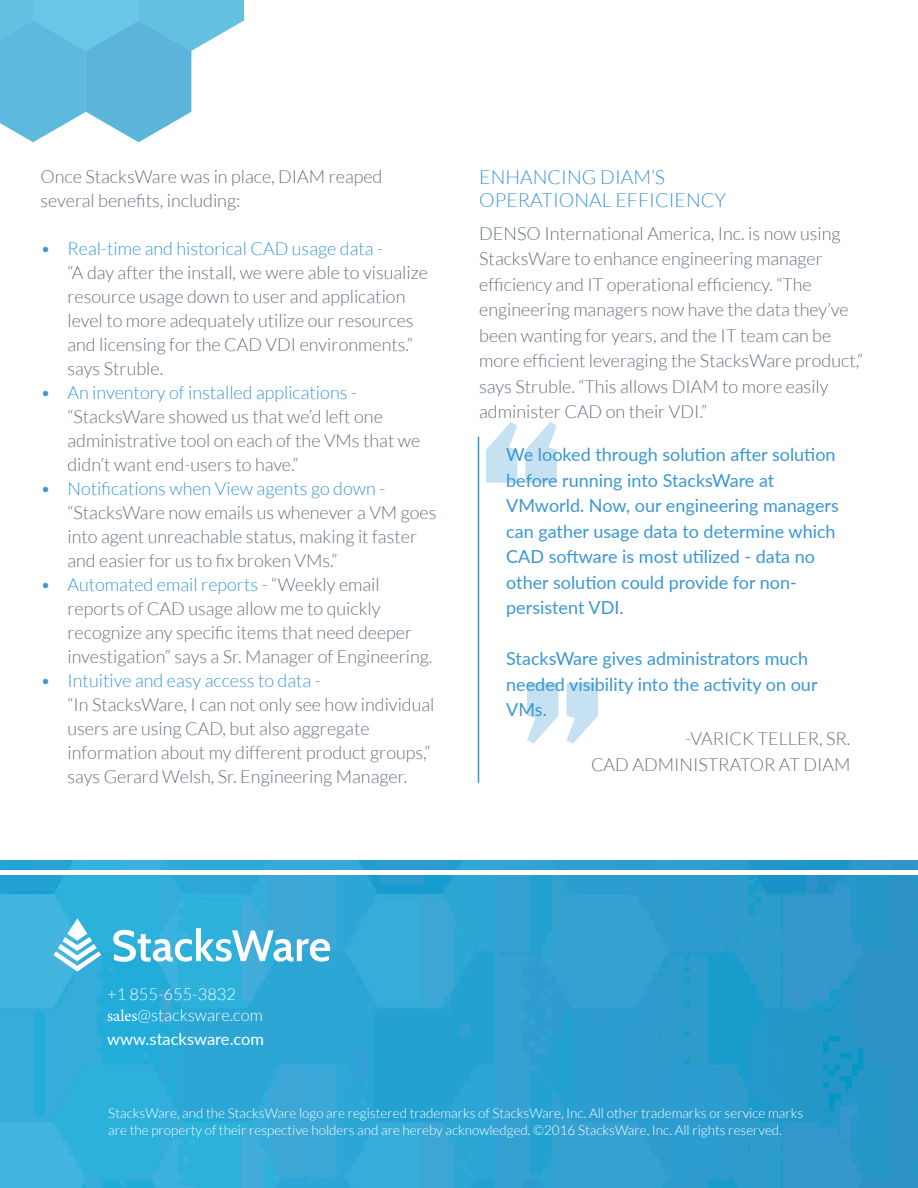
<style>
.page{position:relative;width:918px;height:1188px;background:#fff}
.page>*{position:absolute;margin:0;border:0;box-sizing:border-box;transform-origin:0 0}
.t1{font:300 19.5px "Lato";color:#3a97d3}
.t2{font:300 18px/24px "Lato";color:#66717d}
.t3{font:18px/25.5px "Lato";color:#3a97d3}
.t4{font:300 16.5px/21.1px "Lato";color:#fff}
.t5{font:16.5px "Lato";color:#fff}
.t6{font:300 13.5px/16.5px "Lato";color:#fff}
.s1{color:#3a97d3}
.s2{font-family:"Minion Pro";font-weight:400}
</style>
<div class="page">
<svg style="left:527px;top:683px;width:71px;height:61px"></svg>
<svg style="left:486px;top:422px;width:71px;height:61px"></svg>
<hr style="left:478px;top:437px;width:1px;height:346px;background:#3a97d3">
<img style="left:0;top:876px;width:917px;height:312px">
<img style="left:0;top:861px;width:917px;height:8px">
<svg style="left:113px;top:928px;width:217px;height:34px"></svg>
<svg style="left:54px;top:918px;width:47px;height:54px"></svg>
<svg style="left:0;top:0;width:244px;height:142px"></svg>
<p class="t2" style="left:40px;top:165px;width:343px">Once StacksWare was in place, DIAM reaped several benefits, including:</p>
<p class="t2" style="left:68px;top:237px;width:362px;text-indent:-27px"><span class="s1">• Real-time and historical CAD usage data</span> -<br>“A day after the install, we were able to visualize resource usage down to user and application level to more adequately utilize our resources and licensing for the CAD VDI environments.” says Struble.</p>
<p class="t2" style="left:68px;top:381px;width:354px;text-indent:-27px"><span class="s1">• An inventory of installed applications</span> - “StacksWare showed us that we’d left one administrative tool on each of the VMs that we didn’t want end-users to have.”</p>
<p class="t2" style="left:68px;top:477px;width:371px;text-indent:-27px"><span class="s1">• Notifications when View agents go down</span> - “StacksWare now emails us whenever a VM goes into agent unreachable status, making it faster and easier for us to fix broken VMs.”</p>
<p class="t2" style="left:68px;top:573px;width:366px;text-indent:-27px"><span class="s1">• Automated email reports</span> - “Weekly email reports of CAD usage allow me to quickly recognize any specific items that need deeper investigation” says a Sr. Manager of Engineering.</p>
<p class="t2" style="left:68px;top:669px;width:369px;text-indent:-27px"><span class="s1">• Intuitive and easy access to data</span> -<br>“In StacksWare, I can not only see how individual users are using CAD, but also aggregate information about my different product groups,” says Gerard Welsh, Sr. Engineering Manager.</p>
<p class="t1" style="left:479px;top:167px;width:187px">ENHANCING DIAM’S</p>
<p class="t1" style="left:479px;top:189px;width:249px">OPERATIONAL EFFICIENCY</p>
<p class="t2" style="left:479px;top:221px;width:385px;line-height:25.5px">DENSO International America, Inc. is now using StacksWare to enhance engineering manager efficiency and IT operational efficiency. “The engineering managers now have the data they’ve been wanting for years, and the IT team can be more efficient leveraging the StacksWare product,” says Struble. “This allows DIAM to more easily administer CAD on their VDI.”</p>
<p class="t3" style="left:506px;top:441px;width:334px">We looked through solution after solution before running into StacksWare at VMworld. Now, our engineering managers can gather usage data to determine which CAD software is most utilized - data no other solution could provide for non&shy;persistent VDI.</p>
<p class="t3" style="left:506px;top:645px;width:313px">StacksWare gives administrators much needed visibility into the activity on our<br>VMs.</p>
<p class="t2" style="left:685px;top:727px;width:166px">-VARICK TELLER, SR.</p>
<p class="t2" style="left:591px;top:753px;width:261px">CAD ADMINISTRATOR AT DIAM</p>
<p class="t4" style="left:107px;top:984px;width:157px">+1 855-655-3832 <span class="s2">sales</span>@stacksware.com</p>
<p class="t5" style="left:107px;top:1027px;width:159px">www.stacksware.com</p>
<p class="t6" style="left:108px;top:1105px;width:696px">StacksWare, and the StacksWare logo are registered trademarks of StacksWare, Inc. All other trademarks or service marks are the property of their respective holders and are hereby acknowledged. ©2016 StacksWare, Inc. All rights reserved.</p>
</div>
